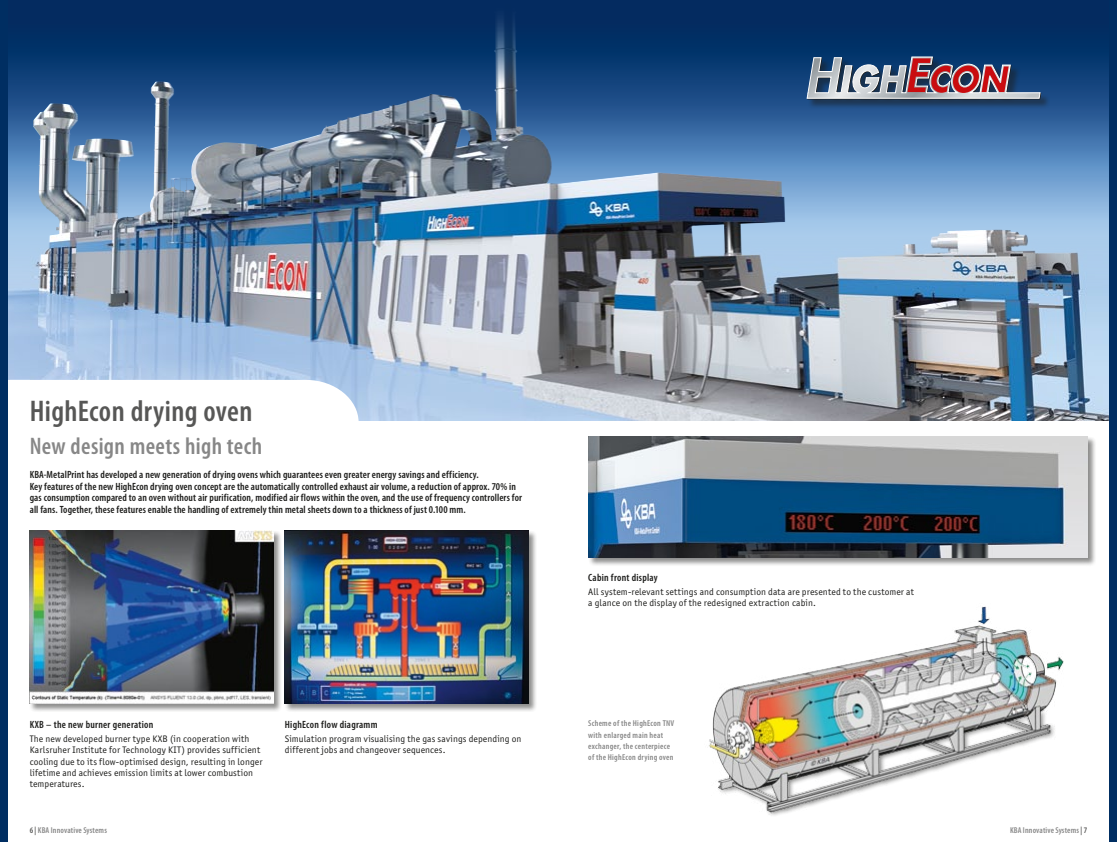
<style>
.page{position:relative;width:1117px;height:842px;background:#fff}
.page>*{position:absolute;margin:0;border:0;box-sizing:border-box;transform-origin:0 0}
.t1{font:600 condensed 30px "Myriad Pro";letter-spacing:.015em;color:#575756}
.t2{font:600 condensed 24px "Myriad Pro";letter-spacing:.015em;color:#878787}
.t3{font:600 condensed 10.5px/11.3px "Myriad Pro";letter-spacing:.01em;color:#1d1d1b}
.t4{font:9.5px/11.3px "ITC Officina Sans";letter-spacing:.015em;color:#1d1d1b}
.t5{font:600 condensed 8.5px/11.3px "Myriad Pro";letter-spacing:.03em;color:#878787}
.s1{color:#575756}
</style>
<div class="page">
<svg style="left:7px;top:0;width:1103px;height:233px;background:#3d6795"></svg>
<img style="left:7px;top:233px;width:1103px;height:188px">
<img style="left:151px;top:0;width:345px;height:196px">
<svg style="left:7px;top:380px;width:352px;height:42px"></svg>
<div style="left:30px;top:530px;width:253px;height:182px;background:#1d1d1b;opacity:.5"></div>
<img style="left:30px;top:530px;width:244px;height:173px">
<img style="left:709px;top:606px;width:355px;height:210px">
<div style="left:588px;top:436px;width:508px;height:130px;background:#1d1d1b;opacity:.5"></div>
<img style="left:588px;top:437px;width:499px;height:120px">
<div style="left:285px;top:530px;width:253px;height:182px;background:#1d1d1b;opacity:.5"></div>
<img style="left:285px;top:530px;width:244px;height:173px">
<div style="left:807px;top:57px;width:243px;height:52px;background:#1d1d1b;opacity:.5"></div>
<svg style="left:807px;top:57px;width:234px;height:42px;background:#7d768b"></svg>
<div style="left:0;top:0;width:7px;height:842px;background:#002e62"></div>
<div style="left:1110px;top:0;width:7px;height:842px;background:#002e62"></div>
<h1 class="t1" style="left:30px;top:395px;width:224px">HighEcon drying oven</h1>
<h2 class="t2" style="left:30px;top:432px;width:234px">New design meets high tech</h2>
<p class="t3" style="left:30px;top:469px;width:494px">KBA-MetalPrint has developed a new generation of drying ovens which guarantees even greater energy savings and efficiency.<br>Key features of the new HighEcon drying oven concept are the automatically controlled exhaust air volume, a reduction of approx. 70% in gas consumption compared to an oven without air purification, modified air flows within the oven, and the use of frequency controllers for all fans. Together, these features enable the handling of extremely thin metal sheets down to a thickness of just 0.100 mm.</p>
<p class="t3" style="left:30px;top:719px;width:125px">KXB – the new burner generation</p>
<p class="t4" style="left:30px;top:733px;width:234px">The new developed burner type KXB (in cooperation with Karlsruher Institute for Technology KIT) provides sufficient cooling due to its flow-optimised design, resulting in longer lifetime and achieves emission limits at lower combustion temperatures.</p>
<p class="t5" style="left:30px;top:825px;width:79px"><span class="s1">6 |</span> KBA Innovative Systems</p>
<p class="t3" style="left:285px;top:719px;width:94px">HighEcon flow diagramm</p>
<p class="t4" style="left:285px;top:733px;width:238px">Simulation program visualising the gas savings depending on different jobs and changeover sequences.</p>
<p class="t3" style="left:588px;top:572px;width:71px">Cabin front display</p>
<p class="t4" style="left:588px;top:586px;width:327px">All system-relevant settings and consumption data are presented to the customer at a glance on the display of the redesigned extraction cabin.</p>
<p class="t5" style="left:588px;top:718px;width:87px">Scheme of the HighEcon TNV with enlarged main heat exchanger, the centerpiece of the HighEcon drying oven</p>
<p class="t5" style="left:1010px;top:825px;width:79px">KBA Innovative Systems <span class="s1">| 7</span></p>
</div>
